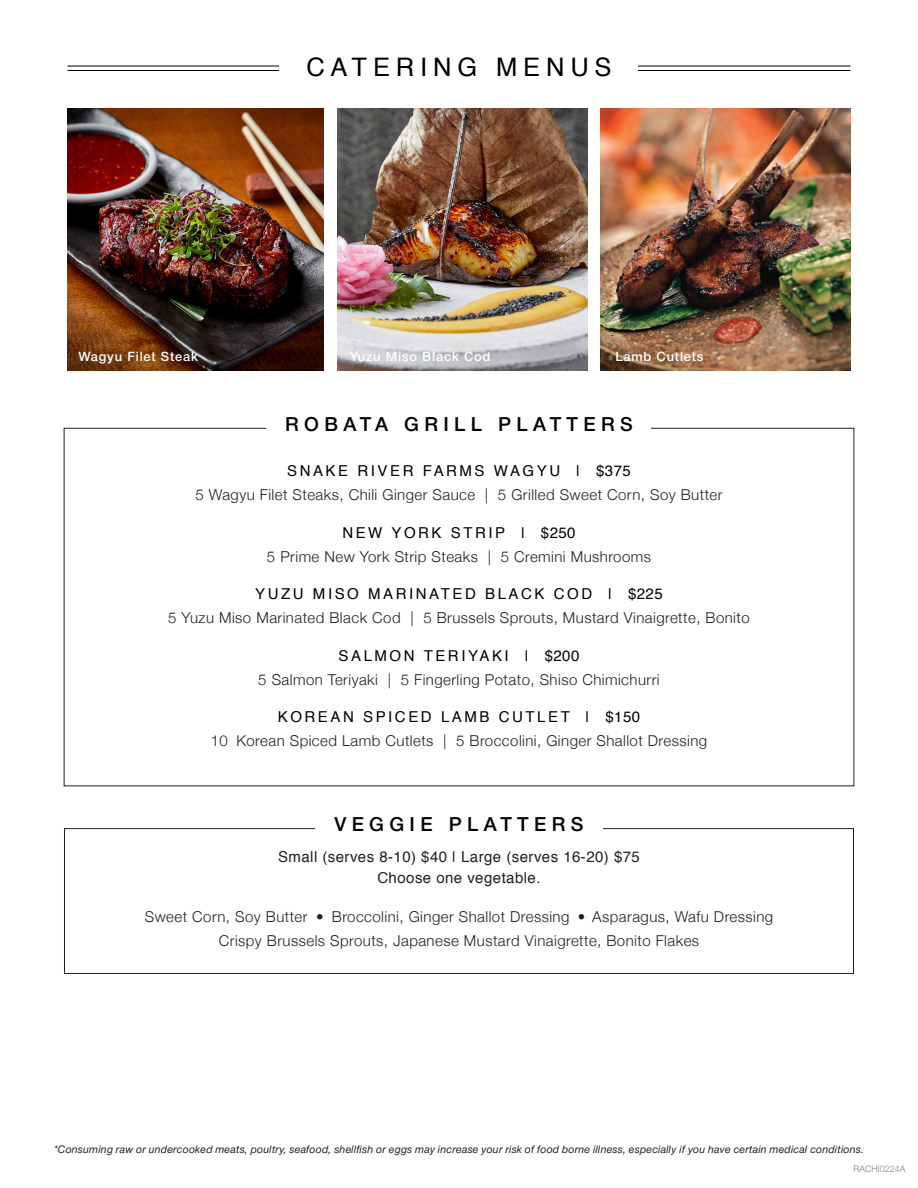
<style>
.page{position:relative;width:918px;height:1188px;background:#fff}
.page>*{position:absolute;margin:0;border:0;box-sizing:border-box;transform-origin:0 0}
.t1{font:25.5px "Helvetica";letter-spacing:.23em;color:#000}
.Section{font:500 19.5px "Helvetica Neue";letter-spacing:.275em;color:#000}
.Price_or_Description{font:15px/24px "Helvetica Neue LT Std Lt";letter-spacing:.03em;color:#231f20;text-align:center}
.Menu_Items{font:15px "Helvetica Neue LT Std Lt";letter-spacing:.03em;color:#231f20}
.t2{font:15px "Helvetica";letter-spacing:.03em;color:#231f20}
.Photo_Captions{font:500 12.9px "Helvetica Neue";letter-spacing:.06em;color:#fff}
.t3{font:italic 10.5px "Helvetica Neue";letter-spacing:.02em;color:#231f20}
.t4{font:9px "Helvetica Neue LT Std Lt";color:#808285}
.s1{font-family:"Helvetica";color:#000}
</style>
<div class="page">
<hr style="left:68px;top:70px;width:782px;height:1px;background:#000">
<hr style="left:68px;top:66px;width:782px;height:1px;background:#000">
<div style="left:280px;top:54px;width:358px;height:24px;background:#fff"></div>
<div style="left:64px;top:828px;width:790px;height:146px;border:1px solid #231f20"></div>
<div style="left:315px;top:817px;width:288px;height:27px;background:#fff"></div>
<img style="left:337px;top:108px;width:250px;height:263px">
<img style="left:68px;top:108px;width:256px;height:263px">
<img style="left:601px;top:108px;width:249px;height:263px">
<p class="t1" style="left:306px;top:47px;width:307px">CATERING MENUS</p>
<p class="Photo_Captions" style="left:78px;top:346px;width:121px">Wagyu Filet Steak</p>
<p class="Photo_Captions" style="left:350px;top:346px;width:142px">Yuzu Miso Black Cod</p>
<p class="Photo_Captions" style="left:615px;top:346px;width:90px">Lamb Cutlets</p>
<p class="Section" style="left:285px;top:408px;width:349px">ROBATA GRILL PLATTERS</p>
<p class="Price_or_Description" style="left:195px;top:458px;width:529px"><span class="s1">SNAKE RIVER FARMS WAGYU | $375<br></span>5 Wagyu Filet Steaks, Chili Ginger Sauce | 5 Grilled Sweet Corn, Soy Butter</p>
<p class="Price_or_Description" style="left:267px;top:520px;width:386px"><span class="s1">NEW YORK STRIP | $250<br></span>5 Prime New York Strip Steaks | 5 Cremini Mushrooms</p>
<p class="Price_or_Description" style="left:168px;top:581px;width:583px"><span class="s1">YUZU MISO MARINATED BLACK COD | $225<br></span>5 Yuzu Miso Marinated Black Cod | 5 Brussels Sprouts, Mustard Vinaigrette, Bonito</p>
<p class="Price_or_Description" style="left:258px;top:643px;width:403px"><span class="s1">SALMON TERIYAKI | $200<br></span>5 Salmon Teriyaki | 5 Fingerling Potato, Shiso Chimichurri</p>
<p class="Price_or_Description" style="left:211px;top:704px;width:498px"><span class="s1">KOREAN SPICED LAMB CUTLET | $150<br></span>10 Korean Spiced Lamb Cutlets | 5 Broccolini, Ginger Shallot Dressing</p>
<p class="Section" style="left:334px;top:809px;width:251px">VEGGIE PLATTERS</p>
<p class="t2" style="left:278px;top:845px;width:363px">Small (serves 8-10) $40 | Large (serves 16-20) $75</p>
<p class="t2" style="left:377px;top:866px;width:165px">Choose one vegetable.</p>
<p class="Menu_Items" style="left:145px;top:908px;width:630px">Sweet Corn, Soy Butter • Broccolini, Ginger Shallot Dressing • Asparagus, Wafu Dressing</p>
<p class="Menu_Items" style="left:219px;top:932px;width:482px">Crispy Brussels Sprouts, Japanese Mustard Vinaigrette, Bonito Flakes</p>
<p class="t3" style="left:54px;top:1142px;width:812px">*Consuming raw or undercooked meats, poultry, seafood, shellfish or eggs may increase your risk of food borne illness, especially if you have certain medical conditions.</p>
<p class="t4" style="left:853px;top:1163px;width:54px">RACHI0224A</p>
</div>
